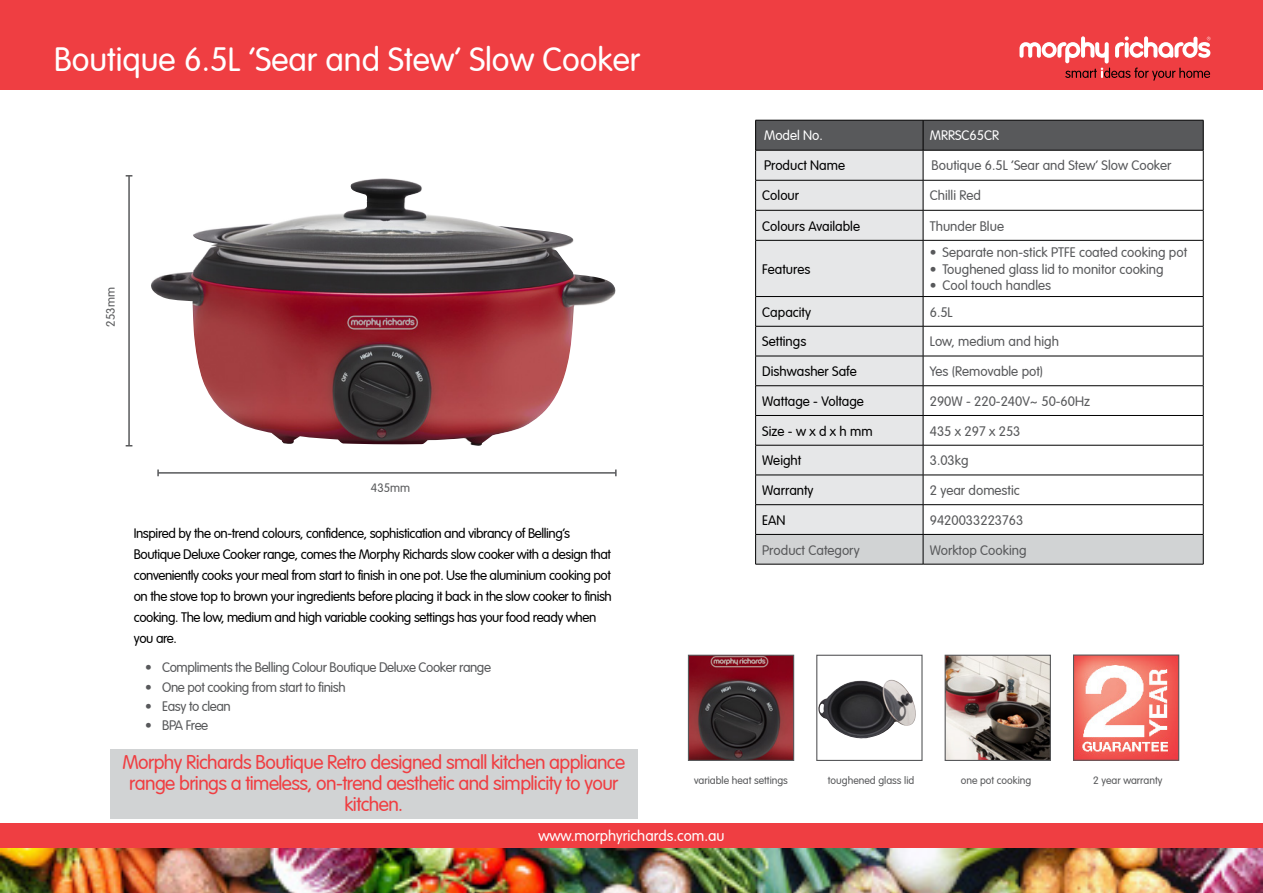
<style>
.page{position:relative;width:1263px;height:893px;background:#fff}
.page>*{position:absolute;margin:0;border:0;box-sizing:border-box;transform-origin:0 0}
.t1{font:300 33px "VAG Rounded LT";color:#fff}
.t2{font:300 19.5px/21px "VAG Rounded LT";letter-spacing:-.03em;color:#ef3e42;text-align:center}
.t3{font:300 15px "VAG Rounded";color:#fff}
.t4{font:300 13.5px/21px "VAG Rounded LT";letter-spacing:-.03em;color:#000}
.t5{font:300 13.5px "VAG Rounded LT";color:#58595b}
.t6{font:300 13.5px "VAG Rounded LT";letter-spacing:-.03em;color:#58595b}
.t7{font:300 13.5px "VAG Rounded LT";color:#000}
.t8{font:300 13.5px "VAG Rounded LT";color:#fff}
.t9{font:300 12px "VAG Rounded LT";color:#58595b}
.t10{font:300 10.5px "VAG Rounded LT";color:#58595b}
</style>
<div class="page">
<div style="left:0;top:0;width:1263px;height:90px;background:#ef3e42"></div>
<div style="left:0;top:823px;width:1263px;height:42px;background:#ef3e42"></div>
<img style="left:0;top:849px;width:1263px;height:44px">
<svg style="left:1019px;top:36px;width:191px;height:45px"></svg>
<img style="left:151px;top:178px;width:465px;height:268px">
<hr style="left:128px;top:176px;width:2px;height:270px;background:#58595b">
<svg style="left:126px;top:175px;width:6px;height:2px"></svg>
<div style="left:756px;top:121px;width:447px;height:29px;background:#58595b"></div>
<div style="left:756px;top:151px;width:167px;height:324px;background:#e6e7e8"></div>
<hr style="left:923px;top:120px;width:280px;height:1px;background:#000">
<hr style="left:1203px;top:120px;width:1px;height:30px;background:#000">
<hr style="left:755px;top:356px;width:168px;height:1px;background:#000">
<hr style="left:923px;top:356px;width:280px;height:1px;background:#000">
<hr style="left:755px;top:385px;width:168px;height:1px;background:#000">
<hr style="left:755px;top:415px;width:168px;height:1px;background:#000">
<hr style="left:755px;top:445px;width:168px;height:1px;background:#000">
<hr style="left:923px;top:385px;width:280px;height:1px;background:#000">
<hr style="left:923px;top:415px;width:280px;height:1px;background:#000">
<hr style="left:923px;top:445px;width:280px;height:1px;background:#000">
<hr style="left:755px;top:120px;width:168px;height:1px;background:#000">
<hr style="left:755px;top:120px;width:1px;height:30px;background:#000">
<hr style="left:923px;top:120px;width:1px;height:30px;background:#000">
<hr style="left:755px;top:150px;width:168px;height:1px;background:#000">
<hr style="left:755px;top:150px;width:1px;height:30px;background:#000">
<hr style="left:923px;top:150px;width:280px;height:1px;background:#000">
<hr style="left:923px;top:150px;width:1px;height:30px;background:#000">
<hr style="left:1203px;top:150px;width:1px;height:30px;background:#000">
<hr style="left:755px;top:180px;width:168px;height:1px;background:#000">
<hr style="left:755px;top:180px;width:1px;height:30px;background:#000">
<hr style="left:923px;top:180px;width:280px;height:1px;background:#000">
<hr style="left:923px;top:180px;width:1px;height:30px;background:#000">
<hr style="left:1203px;top:180px;width:1px;height:30px;background:#000">
<hr style="left:755px;top:210px;width:168px;height:1px;background:#000">
<hr style="left:755px;top:210px;width:1px;height:30px;background:#000">
<hr style="left:923px;top:210px;width:280px;height:1px;background:#000">
<hr style="left:923px;top:210px;width:1px;height:30px;background:#000">
<hr style="left:1203px;top:210px;width:1px;height:30px;background:#000">
<hr style="left:755px;top:240px;width:168px;height:1px;background:#000">
<hr style="left:755px;top:240px;width:1px;height:56px;background:#000">
<hr style="left:923px;top:240px;width:280px;height:1px;background:#000">
<hr style="left:923px;top:240px;width:1px;height:56px;background:#000">
<hr style="left:1203px;top:240px;width:1px;height:56px;background:#000">
<hr style="left:755px;top:296px;width:168px;height:1px;background:#000">
<svg style="left:755px;top:297px;width:1px;height:29px"></svg>
<hr style="left:923px;top:296px;width:280px;height:1px;background:#000">
<svg style="left:923px;top:297px;width:1px;height:29px"></svg>
<svg style="left:1203px;top:297px;width:1px;height:29px"></svg>
<hr style="left:755px;top:326px;width:168px;height:1px;background:#000">
<hr style="left:755px;top:326px;width:1px;height:30px;background:#000">
<hr style="left:923px;top:326px;width:280px;height:1px;background:#000">
<hr style="left:923px;top:326px;width:1px;height:30px;background:#000">
<hr style="left:1203px;top:326px;width:1px;height:30px;background:#000">
<hr style="left:755px;top:356px;width:1px;height:30px;background:#000">
<hr style="left:923px;top:356px;width:1px;height:30px;background:#000">
<hr style="left:1203px;top:356px;width:1px;height:30px;background:#000">
<svg style="left:755px;top:386px;width:1px;height:59px"></svg>
<svg style="left:923px;top:386px;width:1px;height:59px"></svg>
<svg style="left:1203px;top:386px;width:1px;height:59px"></svg>
<hr style="left:755px;top:445px;width:1px;height:30px;background:#000">
<hr style="left:923px;top:445px;width:1px;height:30px;background:#000">
<hr style="left:1203px;top:445px;width:1px;height:30px;background:#000">
<svg style="left:755px;top:475px;width:449px;height:89px"></svg>
<hr style="left:755px;top:564px;width:168px;height:1px;background:#000">
<hr style="left:923px;top:564px;width:280px;height:1px;background:#000">
<div style="left:110px;top:749px;width:528px;height:70px;background:#d1d3d4"></div>
<hr style="left:158px;top:472px;width:458px;height:2px;background:#58595b">
<svg style="left:157px;top:469px;width:2px;height:7px"></svg>
<svg style="left:615px;top:469px;width:2px;height:7px"></svg>
<img style="left:947px;top:657px;width:102px;height:102px">
<div style="left:945px;top:655px;width:106px;height:106px;border:1px solid #58595b"></div>
<img style="left:1075px;top:656px;width:102px;height:103px">
<div style="left:1073px;top:654px;width:106px;height:107px;border:1px solid #58595b"></div>
<img style="left:818px;top:680px;width:98px;height:58px">
<div style="left:816px;top:655px;width:106px;height:106px;border:1px solid #58595b"></div>
<img style="left:690px;top:657px;width:102px;height:102px">
<div style="left:688px;top:655px;width:106px;height:106px;border:1px solid #58595b"></div>
<h1 class="t1" style="left:54px;top:41px;width:588px">Boutique 6.5L ‘Sear and Stew’ Slow Cooker</h1>
<p class="t9" style="left:104px;top:327px;width:41px;rotate:-90deg">253mm</p>
<p class="t9" style="left:371px;top:481px;width:41px">435mm</p>
<p class="t4" style="left:134px;top:524px;width:480px">Inspired by the on-trend colours, confidence, sophistication and vibrancy of Belling’s Boutique Deluxe Cooker range, comes the Morphy Richards slow cooker with a design that conveniently cooks your meal from start to finish in one pot. Use the aluminium cooking pot on the stove top to brown your ingredients before placing it back in the slow cooker to finish cooking. The low, medium and high variable cooking settings has your food ready when you are.</p>
<p class="t6" style="left:145px;top:660px;width:347px">• Compliments the Belling Colour Boutique Deluxe Cooker range</p>
<p class="t6" style="left:145px;top:679px;width:202px">• One pot cooking from start to finish</p>
<p class="t6" style="left:145px;top:698px;width:87px">• Easy to clean</p>
<p class="t5" style="left:145px;top:718px;width:65px">• BPA Free</p>
<h2 class="t2" style="left:123px;top:752px;width:504px">Morphy Richards Boutique Retro designed small kitchen appliance range brings a timeless, on-trend aesthetic and simplicity to your kitchen.</h2>
<p class="t8" style="left:764px;top:128px;width:60px">Model No.</p>
<p class="t8" style="left:930px;top:128px;width:71px">MRRSC65CR</p>
<p class="t7" style="left:764px;top:158px;width:82px">Product Name</p>
<p class="t5" style="left:931px;top:158px;width:241px">Boutique 6.5L ‘Sear and Stew’ Slow Cooker</p>
<p class="t4" style="left:762px;top:186px;width:38px">Colour</p>
<p class="t5" style="left:930px;top:188px;width:53px">Chilli Red</p>
<p class="t7" style="left:762px;top:218px;width:99px">Colours Available</p>
<p class="t5" style="left:930px;top:218px;width:76px">Thunder Blue</p>
<p class="t7" style="left:762px;top:261px;width:50px">Features</p>
<p class="t5" style="left:930px;top:245px;width:259px">• Separate non-stick PTFE coated cooking pot</p>
<p class="t5" style="left:930px;top:261px;width:235px">• Toughened glass lid to monitor cooking</p>
<p class="t5" style="left:930px;top:277px;width:123px">• Cool touch handles</p>
<p class="t7" style="left:762px;top:304px;width:50px">Capacity</p>
<p class="t5" style="left:930px;top:304px;width:25px">6.5L</p>
<p class="t7" style="left:762px;top:334px;width:46px">Settings</p>
<p class="t5" style="left:930px;top:334px;width:131px">Low, medium and high</p>
<p class="t7" style="left:762px;top:364px;width:96px">Dishwasher Safe</p>
<p class="t5" style="left:930px;top:364px;width:115px">Yes (Removable pot)</p>
<p class="t7" style="left:762px;top:393px;width:103px">Wattage - Voltage</p>
<p class="t5" style="left:930px;top:393px;width:162px">290W - 220-240V~ 50-60Hz</p>
<p class="t4" style="left:762px;top:421px;width:112px">Size - w x d x h mm</p>
<p class="t5" style="left:930px;top:423px;width:92px">435 x 297 x 253</p>
<p class="t4" style="left:762px;top:451px;width:41px">Weight</p>
<p class="t5" style="left:930px;top:453px;width:40px">3.03kg</p>
<p class="t7" style="left:762px;top:483px;width:53px">Warranty</p>
<p class="t5" style="left:930px;top:483px;width:92px">2 year domestic</p>
<p class="t4" style="left:762px;top:510px;width:25px">EAN</p>
<p class="t5" style="left:930px;top:512px;width:95px">9420033223763</p>
<p class="t5" style="left:762px;top:542px;width:99px">Product Category</p>
<p class="t5" style="left:930px;top:542px;width:98px">Worktop Cooking</p>
<p class="t10" style="left:694px;top:774px;width:95px">variable heat settings</p>
<p class="t10" style="left:828px;top:774px;width:88px">toughened glass lid</p>
<p class="t10" style="left:961px;top:774px;width:72px">one pot cooking</p>
<p class="t10" style="left:1093px;top:774px;width:71px">2 year warranty</p>
<p class="t3" style="left:538px;top:827px;width:188px">www.morphyrichards.com.au</p>
</div>
